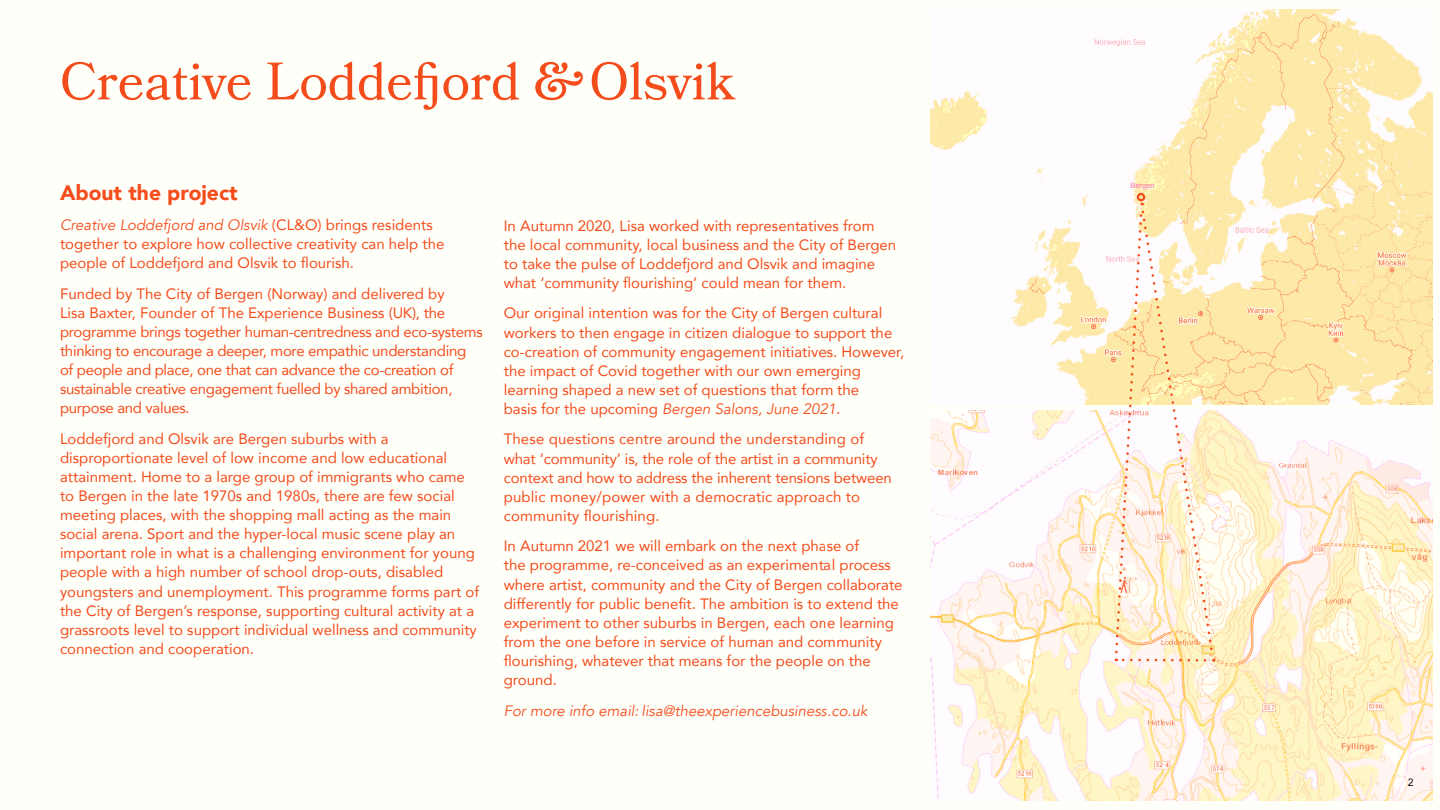
<style>
.page{position:relative;width:1440px;height:810px;background:#fffffa}
.page>*{position:absolute;margin:0;border:0;box-sizing:border-box;transform-origin:0 0}
.t1{font:52.5px "Bookmania";color:#f44c1b}
.t2{font:900 21px "Avenir";color:#f44c1b}
.t3{font:15px/19.1px "Avenir";color:#f44c1b}
.t4{font:15px/19.1px "Avenir";letter-spacing:-.02em;color:#f44c1b}
.t5{font:italic 15px "Avenir";color:#f44c1b}
.t6{font:10.5px "Avenir";color:#000}
.t7{font:7.5px "Arial";color:#fd7cb4}
.s1{font-style:italic}
</style>
<div class="page">
<img style="left:930px;top:10px;width:502px;height:395px">
<img style="left:930px;top:633px;width:502px;height:104px">
<img style="left:934px;top:737px;width:498px;height:63px">
<img style="left:930px;top:410px;width:502px;height:223px">
<div style="left:1137px;top:193px;width:8px;height:8px;border:2px solid #f44c1b;border-radius:50%"></div>
<svg style="left:1114px;top:203px;width:102px;height:460px"></svg>
<h1 class="t1" style="left:60px;top:51px;width:676px">Creative Loddefjord &amp; Olsvik</h1>
<h2 class="t2" style="left:60px;top:174px;width:179px">About the project</h2>
<p class="t3" style="left:60px;top:215px;width:386px"><span class="s1">Creative Loddefjord and Olsvik</span> (CL&amp;O) brings residents together to explore how collective creativity can help the people of Loddefjord and Olsvik to flourish.</p>
<p class="t4" style="left:60px;top:283px;width:424px">Funded by The City of Bergen (Norway) and delivered by<br>Lisa Baxter, Founder of The Experience Business (UK), the programme brings together human-centredness and eco-systems thinking to encourage a deeper, more empathic understanding of people and place, one that can advance the co-creation of sustainable creative engagement fuelled by shared ambition, purpose and values.</p>
<p class="t3" style="left:60px;top:428px;width:421px">Loddefjord and Olsvik are Bergen suburbs with a disproportionate level of low income and low educational attainment. Home to a large group of immigrants who came to Bergen in the late 1970s and 1980s, there are few social meeting places, with the shopping mall acting as the main social arena. Sport and the hyper-local music scene play an important role in what is a challenging environment for young people with a high number of school drop-outs, disabled youngsters and unemployment. This programme forms part of the City of Bergen’s response, supporting cultural activity at a grassroots level to support individual wellness and community connection and cooperation.</p>
<p class="t3" style="left:504px;top:215px;width:394px">In Autumn 2020, Lisa worked with representatives from the local community, local business and the City of Bergen to take the pulse of Loddefjord and Olsvik and imagine what ‘community flourishing’ could mean for them.</p>
<p class="t3" style="left:504px;top:303px;width:402px">Our original intention was for the City of Bergen cultural workers to then engage in citizen dialogue to support the co-creation of community engagement initiatives. However, the impact of Covid together with our own emerging learning shaped a new set of questions that form the<br>basis for the upcoming <span class="s1">Bergen Salons, June 2021</span>.</p>
<p class="t3" style="left:504px;top:429px;width:390px">These questions centre around the understanding of what ‘community’ is, the role of the artist in a community context and how to address the inherent tensions between public money/power with a democratic approach to community flourishing.</p>
<p class="t3" style="left:504px;top:536px;width:400px">In Autumn 2021 we will embark on the next phase of<br>the programme, re-conceived as an experimental process where artist, community and the City of Bergen collaborate differently for public benefit. The ambition is to extend the experiment to other suburbs in Bergen, each one learning from the one before in service of human and community flourishing, whatever that means for the people on the ground.</p>
<p class="t5" style="left:504px;top:701px;width:365px">For more info email: lisa@theexperiencebusiness.co.uk</p>
<p class="t7" style="left:1130px;top:180px;width:26px">Bergen</p>
<p class="t6" style="left:1408px;top:774px;width:7px">2</p>
</div>
